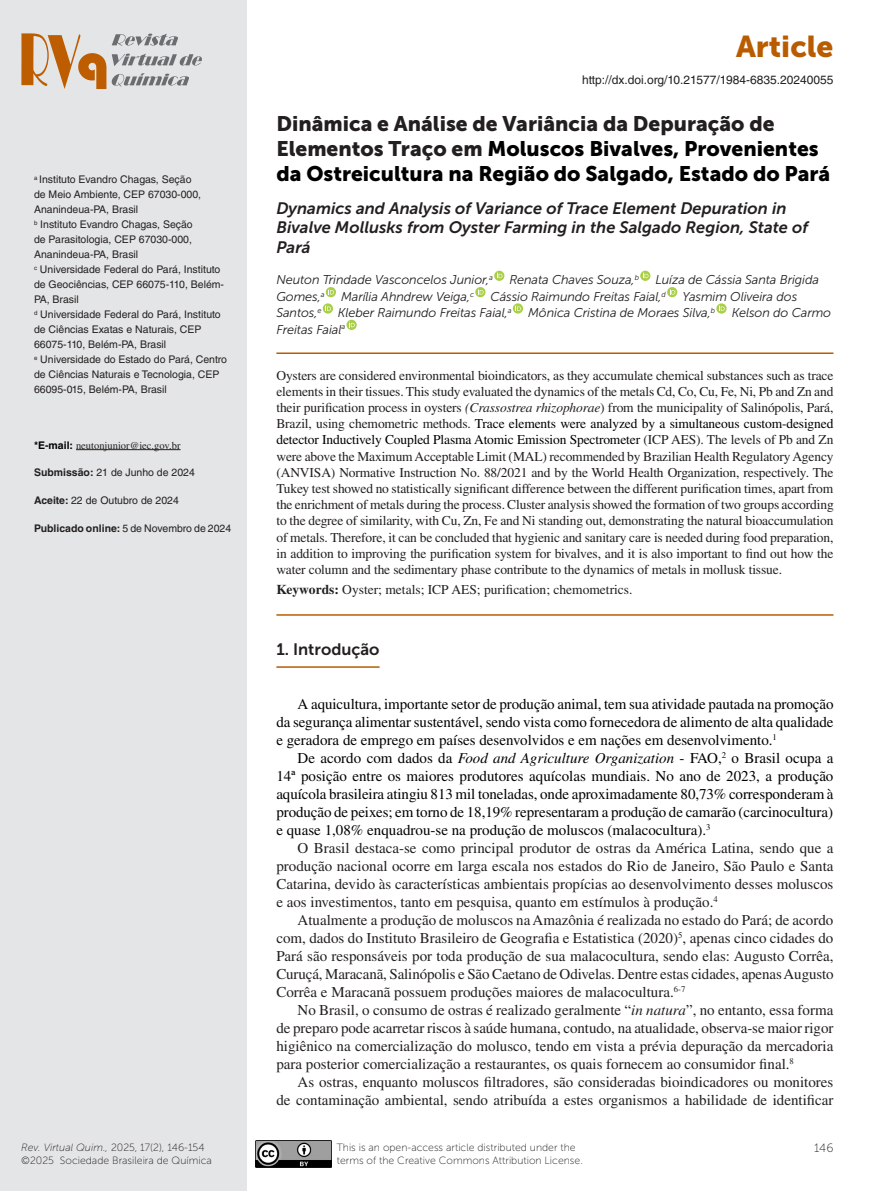
<style>
.page{position:relative;width:893px;height:1191px;background:#fff}
.page>*{position:absolute;margin:0;border:0;box-sizing:border-box;transform-origin:0 0}
.t1{font:30px "Museo Sans 900";color:#b95c00}
.Título{font:21px/25.2px "Museo Sans 900";color:#000}
.Título_inglês{font:italic 16.5px/19.8px "Museo Sans 700";color:#231f20}
.Sessão{font:16.5px "Museo Sans 700";color:#231f20}
.t2{font:15px/18px "Times LT Std";color:#231f20;text-align:justify}
.t3{font:15px/18px "Times LT Std";color:#000;text-align:justify}
.Resumo{font:13.5px/16.2px "Times LT Std";letter-spacing:-.01em;color:#231f20;text-align:justify}
.Keywords{font:13.5px "Times LT Std";color:#231f20}
.Autores{font:italic 12.75px "Museo Sans 300";letter-spacing:-.01em;color:#231f20}
.t4{font:12px "Helvetica LT Std";color:#231f20}
.t5{font:12px "Museo Sans 100";color:#231f20}
.Endereço{font:10.5px/15px "Helvetica LT Std";color:#231f20}
.t6{font:10.5px/12.6px "Museo Sans 100";color:#231f20}
.Endereço-2{font:10.5px "Times LT Std";color:#231f20}
.s1{font-family:"Helvetica LT Std";font-weight:700;color:#000}
.s2{font-weight:700}
.s3{font-style:italic}
.s4{color:#231f20}
.s5{color:#000}
</style>
<div class="page">
<div style="left:0;top:0;width:246px;height:1191px;background:#e4e5e6"></div>
<img style="left:255px;top:1140px;width:77px;height:27px">
<svg style="left:21px;top:33px;width:85px;height:56px"></svg>
<svg style="left:112px;top:73px;width:77px;height:13px"></svg>
<svg style="left:112px;top:54px;width:90px;height:12px"></svg>
<svg style="left:112px;top:34px;width:66px;height:12px"></svg>
<hr style="left:76px;top:449px;width:105px;height:1px;background:#231f20">
<hr style="left:276px;top:352px;width:557px;height:2px;background:#b95c00">
<hr style="left:276px;top:614px;width:557px;height:1px;background:#b95c00">
<hr style="left:276px;top:666px;width:104px;height:2px;background:#b95c00">
<svg style="left:494px;top:271px;width:10px;height:10px"></svg>
<svg style="left:497px;top:272px;width:5px;height:6px"></svg>
<svg style="left:640px;top:271px;width:10px;height:10px"></svg>
<svg style="left:643px;top:272px;width:5px;height:6px"></svg>
<svg style="left:326px;top:287px;width:10px;height:10px"></svg>
<svg style="left:328px;top:289px;width:6px;height:5px"></svg>
<svg style="left:475px;top:287px;width:10px;height:10px"></svg>
<svg style="left:478px;top:289px;width:6px;height:5px"></svg>
<svg style="left:667px;top:287px;width:10px;height:10px"></svg>
<svg style="left:670px;top:289px;width:5px;height:5px"></svg>
<svg style="left:323px;top:303px;width:10px;height:11px"></svg>
<svg style="left:325px;top:305px;width:6px;height:6px"></svg>
<svg style="left:513px;top:303px;width:10px;height:11px"></svg>
<svg style="left:516px;top:305px;width:5px;height:6px"></svg>
<svg style="left:716px;top:303px;width:11px;height:11px"></svg>
<svg style="left:719px;top:305px;width:6px;height:6px"></svg>
<svg style="left:346px;top:320px;width:11px;height:10px"></svg>
<svg style="left:349px;top:322px;width:6px;height:5px"></svg>
<p class="Endereço" style="left:34px;top:172px;width:169px"><sup>a</sup> Instituto Evandro Chagas, Seção de Meio Ambiente, CEP 67030-000,<br>Ananindeua-PA, Brasil</p>
<p class="Endereço" style="left:34px;top:217px;width:160px;text-align:justify"><sup>b</sup> Instituto Evandro Chagas, Seção de Parasitologia, CEP 67030-000, Ananindeua-PA, Brasil</p>
<p class="Endereço" style="left:34px;top:262px;width:192px"><sup>c</sup> Universidade Federal do Pará, Instituto de Geociências, CEP 66075-110, Belém-<br>PA, Brasil</p>
<p class="Endereço" style="left:34px;top:307px;width:188px"><sup>d</sup> Universidade Federal do Pará, Instituto de Ciências Exatas e Naturais, CEP<br>66075-110, Belém-PA, Brasil</p>
<p class="Endereço" style="left:34px;top:352px;width:195px"><sup>e</sup> Universidade do Estado do Pará, Centro de Ciências Naturais e Tecnologia, CEP<br>66095-015, Belém-PA, Brasil</p>
<p class="Endereço-2" style="left:34px;top:439px;width:148px"><span class="s1">*E-mail:</span> neutonjunior@iec.gov.br</p>
<p class="Endereço" style="left:34px;top:465px;width:162px"><span class="s2">Submissão:</span> 21 de Junho de 2024</p>
<p class="Endereço" style="left:34px;top:493px;width:146px"><span class="s2">Aceite:</span> 22 de Outubro de 2024</p>
<p class="Endereço" style="left:34px;top:521px;width:199px"><span class="s2">Publicado online:</span> 5 de Novembro de 2024</p>
<p class="t6" style="left:21px;top:1141px;width:192px"><span class="s3">Rev. Virtual Quim.,</span> 2025, 17(2), 146-154 ©2025 Sociedade Brasileira de Química</p>
<h1 class="t1" style="left:736px;top:29px;width:99px">Article</h1>
<p class="t4" style="left:582px;top:72px;width:253px">http://dx.doi.org/10.21577/1984-6835.20240055</p>
<p class="Título" style="left:276px;top:111px;width:555px"><span class="s4">Dinâmica e Análise de Variância da Depuração de<br>Elementos Traço em</span> Moluscos Bivalves, Provenientes da Ostreicultura na Região do Salgado, Estado do Pará</p>
<p class="Título_inglês" style="left:276px;top:198px;width:533px">Dynamics and Analysis of Variance of Trace Element Depuration in<br>Bivalve Mollusks from Oyster Farming in the Salgado Region, State of<br>Pará</p>
<p class="Autores" style="left:276px;top:273px;width:218px">Neuton Trindade Vasconcelos Junior,<sup>a</sup></p>
<p class="Autores" style="left:509px;top:273px;width:131px">Renata Chaves Souza,<sup>b</sup></p>
<p class="Autores" style="left:655px;top:273px;width:165px">Luíza de Cássia Santa Brigida</p>
<p class="Autores" style="left:276px;top:289px;width:50px">Gomes,<sup>a</sup></p>
<p class="Autores" style="left:341px;top:289px;width:135px">Marília Ahndrew Veiga,<sup>c</sup></p>
<p class="Autores" style="left:491px;top:289px;width:177px">Cássio Raimundo Freitas Faial,<sup>d</sup></p>
<p class="Autores" style="left:682px;top:289px;width:116px">Yasmim Oliveira dos</p>
<p class="Autores" style="left:276px;top:306px;width:47px">Santos,<sup>e</sup></p>
<p class="Autores" style="left:338px;top:306px;width:175px">Kleber Raimundo Freitas Faial,<sup>a</sup></p>
<p class="Autores" style="left:528px;top:306px;width:189px">Mônica Cristina de Moraes Silva,<sup>b</sup></p>
<p class="Autores" style="left:732px;top:306px;width:101px">Kelson do Carmo</p>
<p class="Autores" style="left:276px;top:322px;width:70px">Freitas Faial<sup>a</sup></p>
<p class="Resumo" style="left:276px;top:367px;width:559px">Oysters are considered environmental bioindicators, as they accumulate chemical substances such as trace elements in their tissues. This study evaluated the dynamics of the metals Cd, Co, Cu, Fe, Ni, Pb and Zn and their purification process in oysters <span class="s3">(Crassostrea rhizophorae</span>) from the municipality of Salinópolis, Pará, Brazil, using chemometric methods. <span class="s5">Trace elements were analyzed by a simultaneous custom-designed detector Inductively Coupled Plasma Atomic Emission Spectrometer</span> (ICP AES). The levels of Pb and Zn were above the Maximum Acceptable Limit (MAL) recommended by Brazilian Health Regulatory Agency (ANVISA) Normative Instruction No. 88/2021 and by the World Health Organization, respectively. The Tukey test showed no statistically significant difference between the different purification times, apart from the enrichment of metals during the process. Cluster analysis showed the formation of two groups according to the degree of similarity, with Cu, Zn, Fe and Ni standing out, demonstrating the natural bioaccumulation of metals. Therefore, it can be concluded that hygienic and sanitary care is needed during food preparation, in addition to improving the purification system for bivalves, and it is also important to find out how the water column and the sedimentary phase contribute to the dynamics of metals in mollusk tissue.</p>
<p class="Keywords" style="left:276px;top:582px;width:358px"><span class="s2">Keywords:</span> Oyster; metals; ICP AES; purification; chemometrics.</p>
<p class="Sessão" style="left:276px;top:640px;width:105px">1. Introdução</p>
<p class="t3" style="left:276px;top:695px;width:559px;text-indent:21px">A aquicultura, importante setor de produção animal, tem sua atividade pautada na promoção da segurança alimentar sustentável, sendo vista como fornecedora de alimento de alta qualidade e geradora de emprego em países desenvolvidos e em nações em desenvolvimento.<sup>1</sup></p>
<p class="t3" style="left:276px;top:749px;width:559px;text-indent:21px">De acordo com dados da <span class="s3">Food and Agriculture Organization</span> - FAO,<sup>2</sup> o Brasil ocupa a 14ª posição entre os maiores produtores aquícolas mundiais. No ano de 2023, a produção aquícola brasileira atingiu 813 mil toneladas, onde aproximadamente 80,73% corresponderam à produção de peixes; em torno de 18,19% representaram a produção de camarão (carcinocultura) e quase 1,08% enquadrou-se na produção de moluscos (malacocultura).<sup>3</sup></p>
<p class="t2" style="left:276px;top:839px;width:559px;text-indent:21px">O Brasil destaca-se como principal produtor de ostras da América Latina, sendo que a produção nacional ocorre em larga escala nos estados do Rio de Janeiro, São Paulo e Santa Catarina, devido às características ambientais propícias ao desenvolvimento desses moluscos e aos investimentos, tanto em pesquisa, quanto em estímulos à produção.<sup>4</sup></p>
<p class="t2" style="left:276px;top:911px;width:559px;text-indent:21px">Atualmente a produção de moluscos na Amazônia é realizada no estado do Pará; de acordo com, dados do Instituto Brasileiro de Geografia e Estatistica (2020)<sup>5</sup>, apenas cinco cidades do Pará são responsáveis por toda produção de sua malacocultura, sendo elas: Augusto Corrêa, Curuçá, Maracanã, Salinópolis e São Caetano de Odivelas. Dentre estas cidades, apenas Augusto Corrêa e Maracanã possuem produções maiores de malacocultura.<sup>6-7</sup></p>
<p class="t2" style="left:276px;top:1001px;width:559px;text-indent:21px">No Brasil, o consumo de ostras é realizado geralmente “<span class="s3">in natura</span>”, no entanto, essa forma de preparo pode acarretar riscos à saúde humana, contudo, na atualidade, observa-se maior rigor higiênico na comercialização do molusco, tendo em vista a prévia depuração da mercadoria para posterior comercialização a restaurantes, os quais fornecem ao consumidor final.<sup>8</sup></p>
<p class="t2" style="left:276px;top:1073px;width:559px;text-align:right">As ostras, enquanto moluscos filtradores, são consideradas bioindicadores ou monitores<br>de contaminação ambiental, sendo atribuída a estes organismos a habilidade de identificar</p>
<p class="t6" style="left:337px;top:1141px;width:248px">This is an open-access article distributed under the terms of the Creative Commons Attribution License.</p>
<p class="t5" style="left:814px;top:1141px;width:21px">146</p>
</div>
